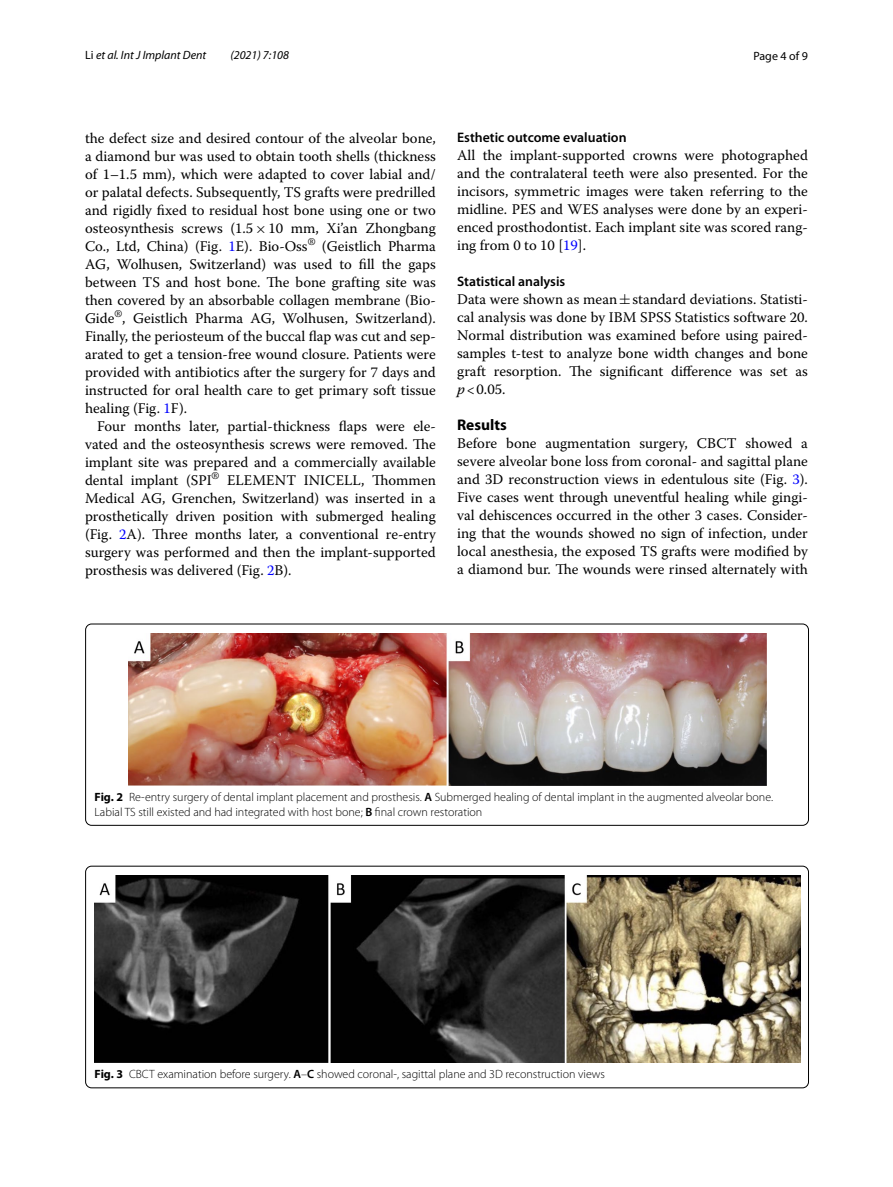
<style>
.page{position:relative;width:893px;height:1187px;background:#fff}
.page>*{position:absolute;margin:0;border:0;box-sizing:border-box;transform-origin:0 0}
.t1{font:700 15.45px "Myriad Pro";color:#000}
.t2{font:14.7px/18px "Warnock Pro";color:#000;text-align:justify}
.t3{font:600 13.8px "Myriad Pro";color:#000}
.t4{font:300 12px/15px "Myriad Pro";color:#000}
.t5{font:italic 12px "Myriad Pro";color:#000}
.t6{font:12px "Myriad Pro";color:#000}
.s1{font-style:normal}
.s2{font-family:"MTSY"}
.s3{color:#00f}
.s4{font-style:italic}
.s5{font-weight:700}
.s6{font-weight:600}
</style>
<div class="page">
<img style="left:128px;top:633px;width:638px;height:152px">
<div style="left:85px;top:623px;width:724px;height:202px;border:1px solid #000;border-radius:6px"></div>
<img style="left:94px;top:875px;width:706px;height:187px">
<div style="left:85px;top:865px;width:724px;height:222px;border:1px solid #000;border-radius:6px"></div>
<p class="t5" style="left:85px;top:48px;width:123px"><span class="s1">Li</span> et al. Int J Implant Dent</p>
<p class="t5" style="left:230px;top:48px;width:60px">(2021) 7:108</p>
<p class="t6" style="left:753px;top:48px;width:56px">Page 4 of 9</p>
<p class="t2" style="left:85px;top:128px;width:352px">the defect size and desired contour of the alveolar bone, a diamond bur was used to obtain tooth shells (thickness of 1–1.5 mm), which were adapted to cover labial and/ or palatal defects. Subsequently, TS grafts were predrilled and rigidly fixed to residual host bone using one or two osteosynthesis screws (1.5<span class="s2">×</span>10 mm, Xi’an Zhongbang Co., Ltd, China) (Fig. <span class="s3">1</span>E). Bio-Oss<sup>®</sup> (Geistlich Pharma AG, Wolhusen, Switzerland) was used to fill the gaps between TS and host bone. The bone grafting site was then covered by an absorbable collagen membrane (Bio-Gide<sup>®</sup>, Geistlich Pharma AG, Wolhusen, Switzerland).<br>Finally, the periosteum of the buccal flap was cut and sep&shy;arated to get a tension-free wound closure. Patients were provided with antibiotics after the surgery for 7 days and instructed for oral health care to get primary soft tissue healing (Fig. <span class="s3">1</span>F).</p>
<p class="t2" style="left:85px;top:416px;width:352px;text-indent:12px">Four months later, partial-thickness flaps were ele&shy;vated and the osteosynthesis screws were removed. The implant site was prepared and a commercially available dental implant (SPI<sup>®</sup> ELEMENT INICELL, Thommen Medical AG, Grenchen, Switzerland) was inserted in a prosthetically driven position with submerged healing (Fig. <span class="s3">2</span>A). Three months later, a conventional re-entry surgery was performed and then the implant-supported prosthesis was delivered (Fig. <span class="s3">2</span>B).</p>
<p class="t3" style="left:457px;top:129px;width:171px">Esthetic outcome evaluation</p>
<p class="t2" style="left:457px;top:146px;width:352px">All the implant-supported crowns were photographed and the contralateral teeth were also presented. For the incisors, symmetric images were taken referring to the midline. PES and WES analyses were done by an experi&shy;enced prosthodontist. Each implant site was scored rang&shy;ing from 0 to 10 [<span class="s3">19</span>].</p>
<p class="t3" style="left:457px;top:273px;width:110px">Statistical analysis</p>
<p class="t2" style="left:457px;top:290px;width:352px">Data were shown as mean<span class="s2">±</span>standard deviations. Statisti&shy;cal analysis was done by IBM SPSS Statistics software 20.<br>Normal distribution was examined before using paired&shy;samples t-test to analyze bone width changes and bone graft resorption. The significant difference was set as <span class="s4">p</span>&lt;0.05.</p>
<p class="t1" style="left:457px;top:415px;width:51px">Results</p>
<p class="t2" style="left:457px;top:434px;width:352px">Before bone augmentation surgery, CBCT showed a severe alveolar bone loss from coronal- and sagittal plane and 3D reconstruction views in edentulous site (Fig. <span class="s3">3</span>).<br>Five cases went through uneventful healing while gingi&shy;val dehiscences occurred in the other 3 cases. Consider&shy;ing that the wounds showed no sign of infection, under local anesthesia, the exposed TS grafts were modified by a diamond bur. The wounds were rinsed alternately with</p>
<p class="t4" style="left:95px;top:789px;width:680px"><span class="s5">Fig. 2</span> Re-entry surgery of dental implant placement and prosthesis. <span class="s6">A</span> Submerged healing of dental implant in the augmented alveolar bone.<br>Labial TS still existed and had integrated with host bone; <span class="s6">B</span> final crown restoration</p>
<p class="t4" style="left:95px;top:1066px;width:512px"><span class="s5">Fig. 3</span> CBCT examination before surgery. <span class="s6">A</span>–<span class="s6">C</span> showed coronal-, sagittal plane and 3D reconstruction views</p>
</div>
